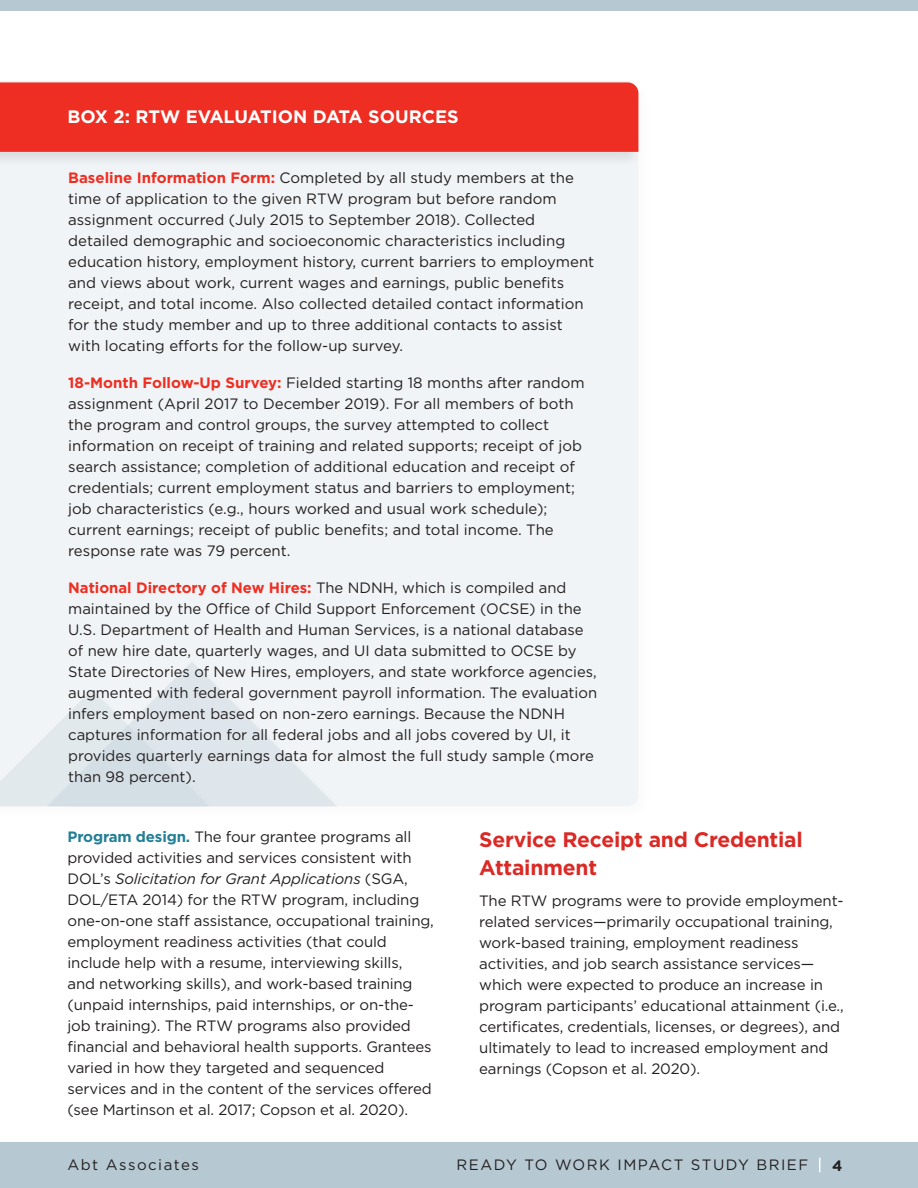
<style>
.page{position:relative;width:918px;height:1188px;background:#fff}
.page>*{position:absolute;margin:0;border:0;box-sizing:border-box;transform-origin:0 0}
.t1{font:700 21px/28.5px "Gotham";letter-spacing:-.01em;color:#da2a26}
.t2{font:700 18px "Gotham";color:#fff}
.t3{font:15px/21px "Gotham";color:#231f20}
.t4{font:15px "Gotham";letter-spacing:.1em;color:#231f20}
.t5{font:700 15px "Gotham";color:#231f20}
.s1{font-weight:700;color:#ee2e22}
.s2{font-weight:700;color:#237f95}
.s3{font-style:italic}
</style>
<div class="page">
<div style="left:0;top:167px;width:638px;height:639px;background:#f0f4f6"></div>
<svg style="left:0;top:661px;width:337px;height:145px"></svg>
<div style="left:0;top:1142px;width:918px;height:46px;background:#b6c9d2"></div>
<div style="left:0;top:0;width:918px;height:11px;background:#b6c9d2"></div>
<svg style="left:819px;top:1158px;width:1px;height:14px"></svg>
<div style="left:0;top:81px;width:640px;height:86px;background:#e6e9eb"></div>
<div style="left:0;top:82px;width:638px;height:70px;background:#ee2e22"></div>
<p class="t2" style="left:68px;top:105px;width:393px">BOX 2: RTW EVALUATION DATA SOURCES</p>
<p class="t3" style="left:68px;top:167px;width:528px"><span class="s1">Baseline Information Form:</span> Completed by all study members at the time of application to the given RTW program but before random assignment occurred (July 2015 to September 2018). Collected detailed demographic and socioeconomic characteristics including education history, employment history, current barriers to employment and views about work, current wages and earnings, public benefts receipt, and total income. Also collected detailed contact information for the study member and up to three additional contacts to assist with locating eforts for the follow-up survey.</p>
<p class="t3" style="left:68px;top:372px;width:518px"><span class="s1">18-Month Follow-Up Survey:</span> Fielded starting 18 months after random assignment (April 2017 to December 2019). For all members of both the program and control groups, the survey attempted to collect information on receipt of training and related supports; receipt of job search assistance; completion of additional education and receipt of credentials; current employment status and barriers to employment; job characteristics (e.g., hours worked and usual work schedule); current earnings; receipt of public benefts; and total income. The response rate was 79 percent.</p>
<p class="t3" style="left:68px;top:577px;width:531px"><span class="s1">National Directory of New Hires:</span> The NDNH, which is compiled and maintained by the Ofce of Child Support Enforcement (OCSE) in the U.S. Department of Health and Human Services, is a national database of new hire date, quarterly wages, and UI data submitted to OCSE by State Directories of New Hires, employers, and state workforce agencies, augmented with federal government payroll information. The evaluation infers employment based on non-zero earnings. Because the NDNH captures information for all federal jobs and all jobs covered by UI, it provides quarterly earnings data for almost the full study sample (more than 98 percent).</p>
<p class="t3" style="left:68px;top:826px;width:368px"><span class="s2">Program design.</span> The four grantee programs all provided activities and services consistent with DOL’s <span class="s3">Solicitation for Grant Applications</span> (SGA, DOL/ETA 2014) for the RTW program, including one-on-one staf assistance, occupational training, employment readiness activities (that could include help with a resume, interviewing skills,<br>and networking skills), and work-based training (unpaid internships, paid internships, or on-the&shy;job training). The RTW programs also provided fnancial and behavioral health supports. Grantees varied in how they targeted and sequenced services and in the content of the services ofered (see Martinson et al. 2017; Copson et al. 2020).</p>
<h2 class="t1" style="left:479px;top:825px;width:325px">Service Receipt and Credential<br>Attainment</h2>
<p class="t3" style="left:479px;top:890px;width:366px">The RTW programs were to provide employment&shy;related services—primarily occupational training, work-based training, employment readiness activities, and job search assistance services— which were expected to produce an increase in program participants’ educational attainment (i.e., certifcates, credentials, licenses, or degrees), and ultimately to lead to increased employment and earnings (Copson et al. 2020).</p>
<p class="t4" style="left:68px;top:1156px;width:133px">Abt Associates</p>
<p class="t4" style="left:457px;top:1156px;width:353px">READY TO WORK IMPACT STUDY BRIEF</p>
<p class="t5" style="left:832px;top:1155px;width:12px">4</p>
</div>
